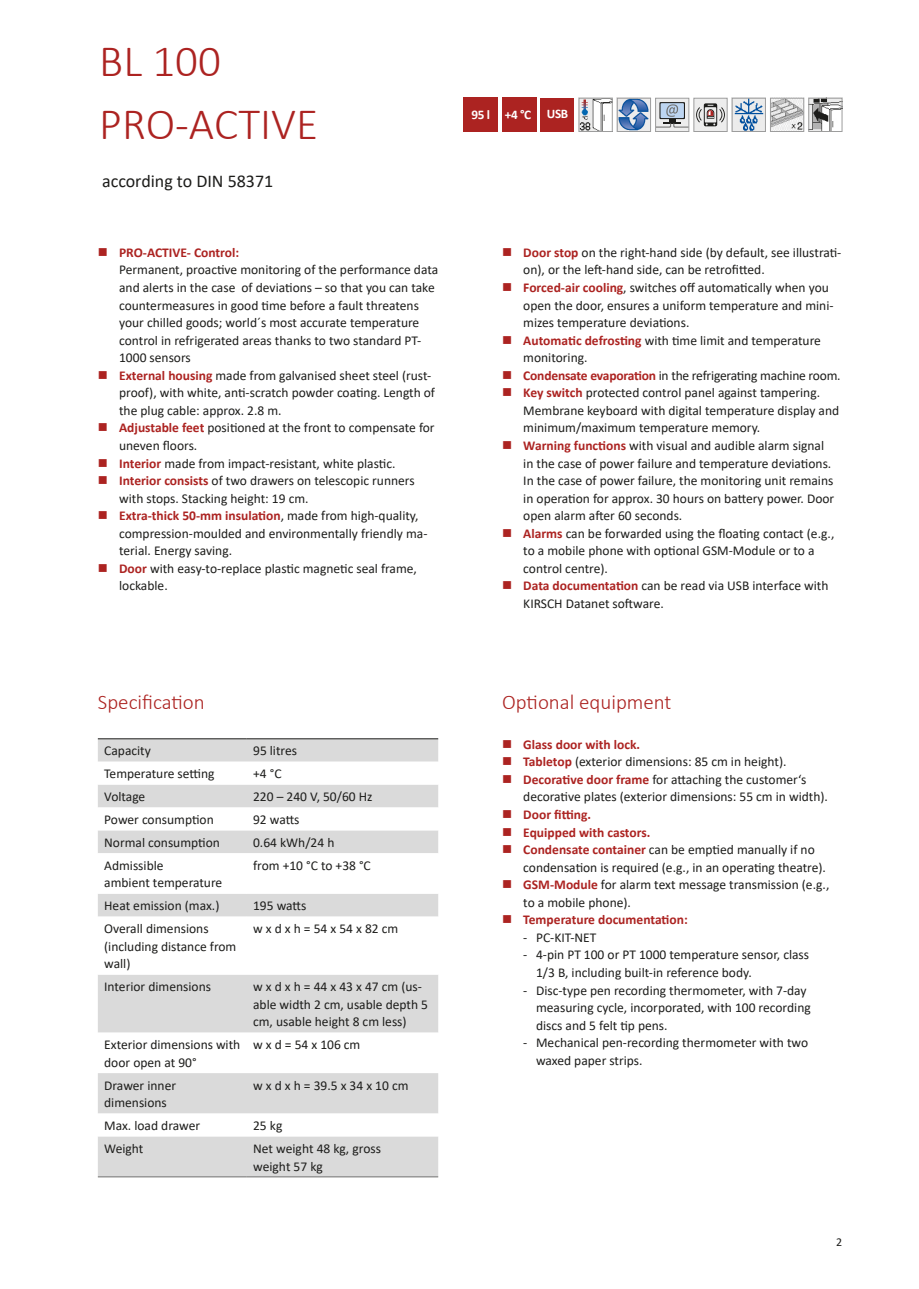
<style>
.page{position:relative;width:919px;height:1289px;background:#fff}
.page>*{position:absolute;margin:0;border:0;box-sizing:border-box;transform-origin:0 0}
.Produktseite_Übersch{font:300 45px "Calibri";color:#ac2321}
.Fließtext_9_pt_-_2_m{font:300 21px "Calibri";color:#ac2321}
.Produktseite_Übersch-2{font:18px "Calibri";color:#1d1d1b}
.Fließtext_9_pt_Stand{font:13.5px/17.5px "Calibri";color:#1d1d1b}
.t1{font:700 13.5px "Calibri";color:#ac2321}
.t2{font:700 13.2px "Calibri";color:#fff}
.t3{font:700 13.05px "Calibri";color:#fff}
.t4{font:12px "Calibri";color:#1d1d1b}
.s1{font-weight:700;color:#ac2321}
</style>
<div class="page">
<div style="left:98px;top:739px;width:340px;height:437px;background:#dadada"></div>
<svg style="left:98px;top:761px;width:340px;height:375px"></svg>
<hr style="left:98px;top:738px;width:149px;height:1px;background:#1d1d1b">
<hr style="left:247px;top:738px;width:191px;height:1px;background:#1d1d1b">
<hr style="left:98px;top:1176px;width:149px;height:1px;background:#70706f">
<hr style="left:247px;top:1176px;width:191px;height:1px;background:#70706f">
<div style="left:463px;top:98px;width:34px;height:34px;background:#ac2321"></div>
<div style="left:502px;top:98px;width:34px;height:34px;background:#ac2321"></div>
<img style="left:580px;top:100px;width:30px;height:30px">
<div style="left:578px;top:98px;width:34px;height:34px;border:1px solid #9d9d9d"></div>
<img style="left:619px;top:100px;width:30px;height:30px">
<div style="left:617px;top:98px;width:34px;height:34px;border:1px solid #9d9d9d"></div>
<div style="left:655px;top:98px;width:34px;height:34px;background:#ededed;border:1px solid #9d9d9d"></div>
<svg style="left:659px;top:102px;width:26px;height:17px"></svg>
<svg style="left:660px;top:103px;width:24px;height:15px"></svg>
<svg style="left:656px;top:104px;width:32px;height:24px"></svg>
<div style="left:693px;top:98px;width:34px;height:34px;background:#ededed;border:1px solid #9d9d9d"></div>
<svg style="left:696px;top:103px;width:28px;height:23px"></svg>
<img style="left:733px;top:100px;width:30px;height:30px">
<div style="left:731px;top:98px;width:34px;height:34px;border:1px solid #9d9d9d"></div>
<img style="left:772px;top:100px;width:30px;height:30px">
<div style="left:770px;top:98px;width:34px;height:34px;border:1px solid #9d9d9d"></div>
<img style="left:810px;top:100px;width:30px;height:30px">
<div style="left:808px;top:98px;width:34px;height:34px;border:1px solid #9d9d9d"></div>
<div style="left:540px;top:98px;width:34px;height:34px;background:#ac2321"></div>
<p class="Produktseite_Übersch" style="left:99px;top:33px;width:123px">BL 100</p>
<p class="Produktseite_Übersch" style="left:99px;top:96px;width:220px">PRO-ACTIVE</p>
<p class="Produktseite_Übersch-2" style="left:102px;top:168px;width:173px">according to DIN 58371</p>
<p class="Fließtext_9_pt_Stand" style="left:119px;top:243px;width:320px"><span class="s1">PRO-ACTIVE- Control:<br></span>Permanent, proactive monitoring of the performance data and alerts in the case of deviations – so that you can take countermeasures in good time before a fault threatens your chilled goods; world´s most accurate temperature control in refrigerated areas thanks to two standard PT-1000 sensors</p>
<p class="Fließtext_9_pt_Stand" style="left:119px;top:366px;width:317px"><span class="s1">External housing</span> made from galvanised sheet steel (rust&shy;proof), with white, anti-scratch powder coating. Length of the plug cable: approx. 2.8 m.</p>
<p class="Fließtext_9_pt_Stand" style="left:119px;top:419px;width:317px"><span class="s1">Adjustable feet</span> positioned at the front to compensate for uneven floors.</p>
<p class="Fließtext_9_pt_Stand" style="left:119px;top:454px;width:278px"><span class="s1">Interior</span> made from impact-resistant, white plastic.</p>
<p class="Fließtext_9_pt_Stand" style="left:119px;top:471px;width:297px"><span class="s1">Interior consists</span> of two drawers on telescopic runners with stops. Stacking height: 19 cm.</p>
<p class="Fließtext_9_pt_Stand" style="left:119px;top:506px;width:310px"><span class="s1">Extra-thick 50-mm insulation</span>, made from high-quality, compression-moulded and environmentally friendly ma&shy;terial. Energy saving.</p>
<p class="Fließtext_9_pt_Stand" style="left:119px;top:559px;width:299px"><span class="s1">Door</span> with easy-to-replace plastic magnetic seal frame, lockable.</p>
<p class="Fließtext_9_pt_-_2_m" style="left:98px;top:689px;width:108px">Specification</p>
<p class="Fließtext_9_pt_Stand" style="left:104px;top:741px;width:48px">Capacity</p>
<p class="Fließtext_9_pt_Stand" style="left:253px;top:741px;width:45px">95 litres</p>
<p class="Fließtext_9_pt_Stand" style="left:104px;top:764px;width:112px">Temperature setting</p>
<p class="Fließtext_9_pt_Stand" style="left:253px;top:764px;width:30px">+4 °C</p>
<p class="Fließtext_9_pt_Stand" style="left:104px;top:787px;width:43px">Voltage</p>
<p class="Fließtext_9_pt_Stand" style="left:253px;top:787px;width:121px">220 – 240 V, 50/60 Hz</p>
<p class="Fließtext_9_pt_Stand" style="left:104px;top:810px;width:111px">Power consumption</p>
<p class="Fließtext_9_pt_Stand" style="left:253px;top:810px;width:48px">92 watts</p>
<p class="Fließtext_9_pt_Stand" style="left:104px;top:833px;width:117px">Normal consumption</p>
<p class="Fließtext_9_pt_Stand" style="left:253px;top:833px;width:83px">0.64 kWh/24 h</p>
<p class="Fließtext_9_pt_Stand" style="left:104px;top:856px;width:120px">Admissible<br>ambient temperature</p>
<p class="Fließtext_9_pt_Stand" style="left:253px;top:856px;width:119px">from +10 °C to +38 °C</p>
<p class="Fließtext_9_pt_Stand" style="left:104px;top:896px;width:117px">Heat emission (max.)</p>
<p class="Fließtext_9_pt_Stand" style="left:253px;top:896px;width:55px">195 watts</p>
<p class="Fließtext_9_pt_Stand" style="left:104px;top:919px;width:134px">Overall dimensions (including distance from wall)</p>
<p class="Fließtext_9_pt_Stand" style="left:253px;top:919px;width:147px">w x d x h = 54 x 54 x 82 cm</p>
<p class="Fließtext_9_pt_Stand" style="left:104px;top:977px;width:108px">Interior dimensions</p>
<p class="Fließtext_9_pt_Stand" style="left:253px;top:977px;width:176px">wxdxh=44 x 43 x 47cm(us&shy;able width 2 cm, usable depth 5 cm, usable height 8 cm less)</p>
<p class="Fließtext_9_pt_Stand" style="left:104px;top:1035px;width:138px">Exterior dimensions with door open at 90°</p>
<p class="Fließtext_9_pt_Stand" style="left:253px;top:1035px;width:109px">wxd=54 x 106cm</p>
<p class="Fließtext_9_pt_Stand" style="left:104px;top:1075px;width:73px">Drawer inner dimensions</p>
<p class="Fließtext_9_pt_Stand" style="left:253px;top:1075px;width:157px">w x d x h = 39.5 x 34 x 10 cm</p>
<p class="Fließtext_9_pt_Stand" style="left:104px;top:1116px;width:97px">Max. load drawer</p>
<p class="Fließtext_9_pt_Stand" style="left:253px;top:1116px;width:31px">25 kg</p>
<p class="Fließtext_9_pt_Stand" style="left:104px;top:1139px;width:41px">Weight</p>
<p class="Fließtext_9_pt_Stand" style="left:253px;top:1139px;width:129px">Net weight 48 kg, gross weight 57 kg</p>
<p class="t2" style="left:471px;top:105px;width:20px">95 l</p>
<p class="t2" style="left:504px;top:106px;width:28px">+4 °C</p>
<p class="t3" style="left:546px;top:105px;width:23px">USB</p>
<p class="Fließtext_9_pt_Stand" style="left:523px;top:243px;width:319px"><span class="s1">Door stop</span> on the right-hand side (by default, see illustrati&shy;on), or the left-hand side, can be retrofitted.</p>
<p class="Fließtext_9_pt_Stand" style="left:523px;top:278px;width:312px"><span class="s1">Forced-air cooling</span>, switches off automatically when you open the door, ensures a uniform temperature and mini&shy;mizes temperature deviations.</p>
<p class="Fließtext_9_pt_Stand" style="left:523px;top:331px;width:299px"><span class="s1">Automatic defrosting</span> with time limit and temperature monitoring.</p>
<p class="Fließtext_9_pt_Stand" style="left:523px;top:366px;width:319px"><span class="s1">Condensate evaporation</span> in the refrigerating machine room.</p>
<p class="Fließtext_9_pt_Stand" style="left:523px;top:384px;width:317px"><span class="s1">Key switch</span> protected control panel against tampering.<br>Membrane keyboard with digital temperature display and minimum/maximum temperature memory.</p>
<p class="Fließtext_9_pt_Stand" style="left:523px;top:436px;width:312px"><span class="s1">Warning functions</span> with visual and audible alarm signal in the case of power failure and temperature deviations.<br>In the case of power failure, the monitoring unit remains in operation for approx. 30 hours on battery power. Door open alarm after 60 seconds.</p>
<p class="Fließtext_9_pt_Stand" style="left:523px;top:524px;width:312px"><span class="s1">Alarms</span> can be forwarded using the floating contact (e.g., to a mobile phone with optional GSM-Module or to a control centre).</p>
<p class="Fließtext_9_pt_Stand" style="left:523px;top:577px;width:307px"><span class="s1">Data documentation</span> can be read via USB interface with<br>KIRSCH Datanet software.</p>
<p class="Fließtext_9_pt_-_2_m" style="left:502px;top:689px;width:171px">Optional equipment</p>
<p class="t1" style="left:523px;top:734px;width:118px">Glass door with lock.</p>
<p class="Fließtext_9_pt_Stand" style="left:523px;top:752px;width:265px"><span class="s1">Tabletop</span> (exterior dimensions: 85 cm in height).</p>
<p class="Fließtext_9_pt_Stand" style="left:523px;top:770px;width:306px"><span class="s1">Decorative door frame</span> for attaching the customer‘s decorative plates (exterior dimensions: 55 cm in width).</p>
<p class="t1" style="left:523px;top:805px;width:69px">Door fitting.</p>
<p class="t1" style="left:523px;top:822px;width:129px">Equipped with castors.</p>
<p class="Fließtext_9_pt_Stand" style="left:523px;top:840px;width:304px"><span class="s1">Condensate container</span> can be emptied manually if no condensation is required (e.g., in an operating theatre).</p>
<p class="Fließtext_9_pt_Stand" style="left:523px;top:875px;width:307px"><span class="s1">GSM-Module</span> for alarm text message transmission (e.g., to a mobile phone).</p>
<p class="t1" style="left:523px;top:910px;width:166px">Temperature documentation:</p>
<p class="Fließtext_9_pt_Stand" style="left:523px;top:928px;width:75px">- PC-KIT-NET</p>
<p class="Fließtext_9_pt_Stand" style="left:536px;top:945px;width:274px;text-indent:-13px">- 4-pin PT 100 or PT 1000 temperature sensor, class<br>1/3 B, including built-in reference body.</p>
<p class="Fließtext_9_pt_Stand" style="left:536px;top:980px;width:276px;text-indent:-13px">- Disc-type pen recording thermometer, with 7-day measuring cycle, incorporated, with 100 recording discs and 5 felt tip pens.</p>
<p class="Fließtext_9_pt_Stand" style="left:536px;top:1033px;width:273px;text-indent:-13px">- Mechanical pen-recording thermometer with two waxed paper strips.</p>
<p class="t4" style="left:836px;top:1234px;width:8px">2</p>
</div>
